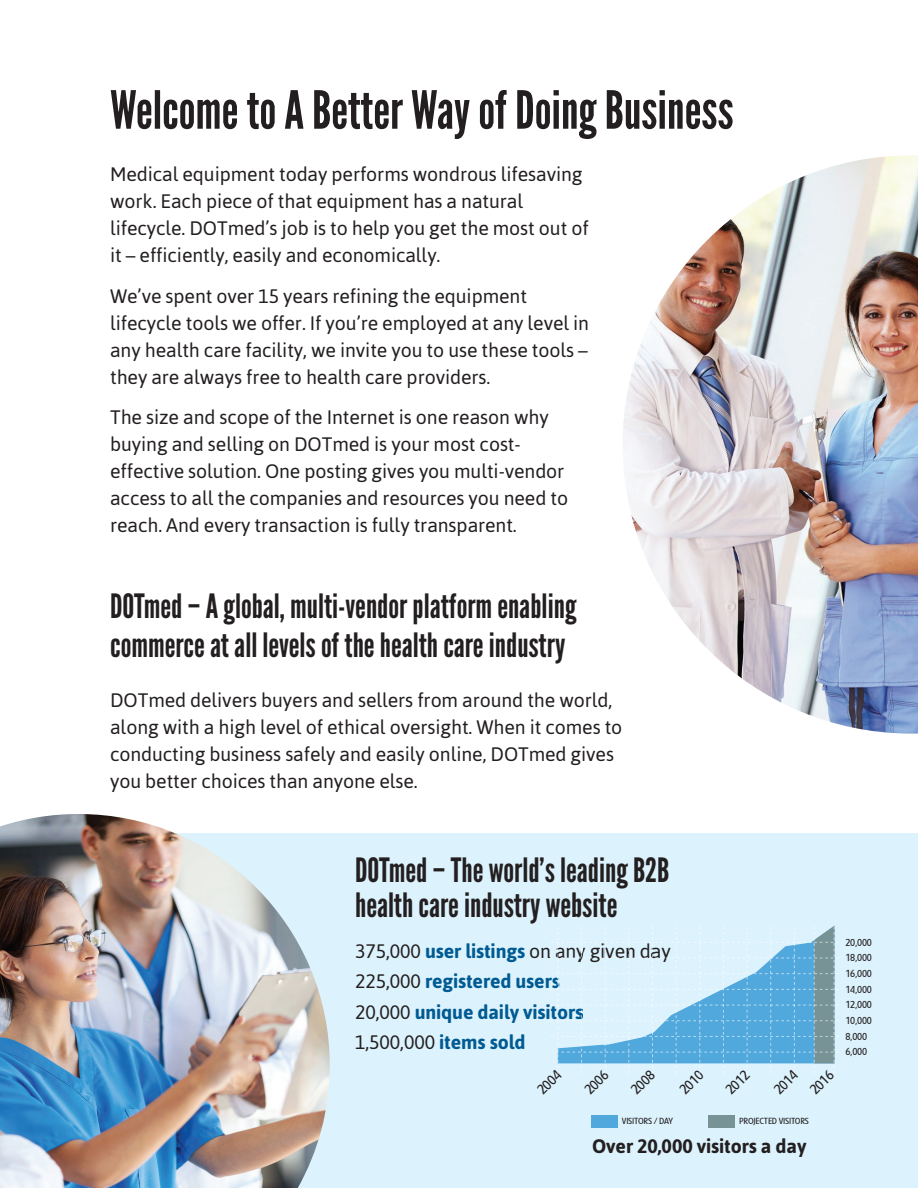
<style>
.page{position:relative;width:918px;height:1188px;background:#fff}
.page>*{position:absolute;margin:0;border:0;box-sizing:border-box;transform-origin:0 0}
.Title_1{font:52.5px "League Gothic";color:#231f20}
.Title_1-2{font:33.45px/39px "League Gothic";color:#231f20}
.Body{font:19.5px/27px "Asap";letter-spacing:-.005em;color:#231f20}
.Body-2{font:700 19.5px "Asap";letter-spacing:-.005em;color:#005b93}
.Body-3{font:700 19.5px "Asap";letter-spacing:-.005em;color:#231f20}
.t1{font:14.1px "Linotype Veto";color:#231f20}
.t2{font:10.05px "Linotype Veto";letter-spacing:-.025em;color:#231f20}
.t3{font:8.85px "Linotype Veto";letter-spacing:-.025em;color:#231f20}
.s1{font-weight:700;color:#005b93}
.s2{font-weight:400;color:#231f20}
</style>
<div class="page">
<img style="left:623px;top:155px;width:294px;height:579px">
<hr style="left:917px;top:0;width:1px;height:1188px;background:#dee6e7">
<div style="left:0;top:833px;width:918px;height:355px;background:#dcf2fc"></div>
<img style="left:0;top:814px;width:330px;height:374px">
<div style="left:591px;top:1115px;width:27px;height:12px;background:#51a8dd"></div>
<div style="left:708px;top:1115px;width:27px;height:12px;background:#779395"></div>
<svg style="left:550px;top:926px;width:289px;height:148px"></svg>
<p class="Title_1" style="left:110px;top:80px;width:625px">Welcome to A Better Way of Doing Business</p>
<p class="Body" style="left:110px;top:161px;width:480px">Medical equipment today performs wondrous lifesaving work. Each piece of that equipment has a natural lifecycle. DOTmed’s job is to help you get the most out of it – efficiently, easily and economically.</p>
<p class="Body" style="left:110px;top:282px;width:481px">We’ve spent over 15 years refining the equipment lifecycle tools we offer. If you’re employed at any level in any health care facility, we invite you to use these tools – they are always free to health care providers.</p>
<p class="Body" style="left:110px;top:404px;width:459px">The size and scope of the Internet is one reason why buying and selling on DOTmed is your most cost&shy;effective solution. One posting gives you multi-vendor access to all the companies and resources you need to reach. And every transaction is fully transparent.</p>
<p class="Title_1-2" style="left:110px;top:587px;width:468px">DOTmed – A global, multi-vendor platform enabling commerce at all levels of the health care industry</p>
<p class="Body" style="left:110px;top:686px;width:514px">DOTmed delivers buyers and sellers from around the world, along with a high level of ethical oversight. When it comes to conducting business safely and easily online, DOTmed gives you better choices than anyone else.</p>
<p class="Title_1-2" style="left:355px;top:854px;width:316px;line-height:34.5px">DOTmed – The world’s leading B2B health care industry website</p>
<p class="Body" style="left:355px;top:938px;width:317px">375,000 <span class="s1">user listings</span> on any given day</p>
<p class="Body-2" style="left:355px;top:970px;width:206px"><span class="s2">225,000</span> registered users</p>
<p class="Body-2" style="left:355px;top:1000px;width:230px"><span class="s2">20,000</span> unique daily visitors</p>
<p class="Body" style="left:355px;top:1028px;width:172px">1,500,000 <span class="s1">items sold</span></p>
<p class="t1" style="left:534px;top:1086px;width:29px;rotate:-45deg">2004</p>
<p class="t1" style="left:581px;top:1086px;width:29px;rotate:-45deg">2006</p>
<p class="t1" style="left:628px;top:1086px;width:29px;rotate:-45deg">2008</p>
<p class="t1" style="left:676px;top:1086px;width:29px;rotate:-45deg">2010</p>
<p class="t1" style="left:722px;top:1086px;width:29px;rotate:-45deg">2012</p>
<p class="t1" style="left:770px;top:1086px;width:29px;rotate:-45deg">2014</p>
<p class="t1" style="left:806px;top:1086px;width:29px;rotate:-45deg">2016</p>
<p class="t3" style="left:622px;top:1116px;width:53px">VISITORS / DAY</p>
<p class="t3" style="left:739px;top:1116px;width:71px">PROJECTED VISITORS</p>
<p class="Body-3" style="left:592px;top:1135px;width:216px">Over 20,000 visitors a day</p>
<p class="t2" style="left:845px;top:936px;width:28px">20,000</p>
<p class="t2" style="left:845px;top:952px;width:28px">18,000</p>
<p class="t2" style="left:845px;top:968px;width:28px">16,000</p>
<p class="t2" style="left:845px;top:983px;width:28px">14,000</p>
<p class="t2" style="left:845px;top:999px;width:28px">12,000</p>
<p class="t2" style="left:845px;top:1015px;width:28px">10,000</p>
<p class="t2" style="left:845px;top:1031px;width:23px">8,000</p>
<p class="t2" style="left:845px;top:1045px;width:23px">6,000</p>
</div>
